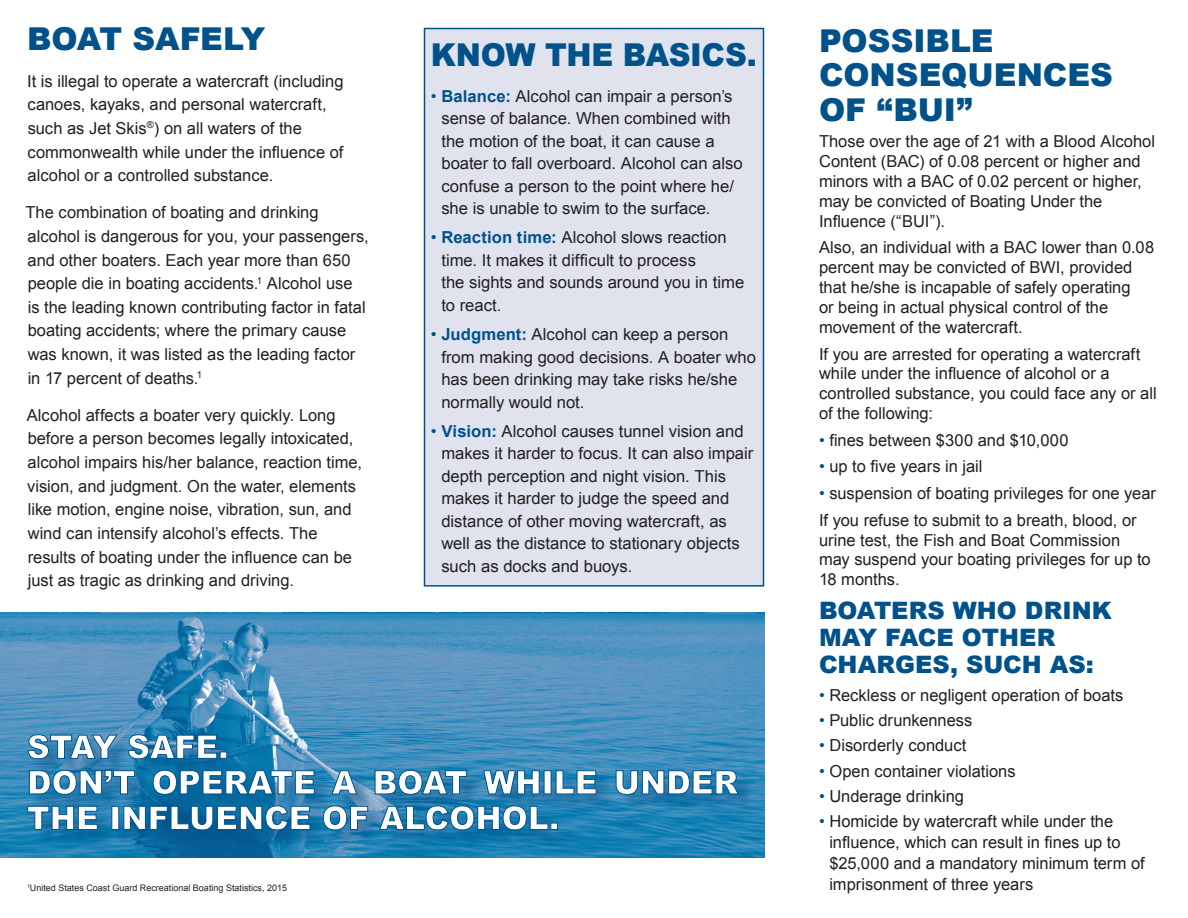
<style>
.page{position:relative;width:1188px;height:918px;background:#fff}
.page>*{position:absolute;margin:0;border:0;box-sizing:border-box;transform-origin:0 0}
.BODY_COPY{font:900 31.5px/34.5px "Arial";letter-spacing:-.005em;color:#01518a}
.BODY_COPY-2{font:900 31.5px "Arial";letter-spacing:-.005em;color:#01518a;scale:.96 1}
.BODY_COPY-3{font:900 24px/27px "Arial";color:#01518a}
.BODY_COPY-4{font:16.5px/22.5px "Arial";color:#231f20}
.t1{font:9px "Arial";color:#231f20}
.s1{color:#01518a}
.s2{font-weight:700;color:#01518a}
</style>
<div class="page">
<img style="left:0;top:612px;width:765px;height:245px">
<div style="left:424px;top:28px;width:340px;height:559px;background:#e0e3ee;border:2px solid #01518a"></div>
<div style="left:30px;top:737px;width:726px;height:112px;background:#01518a;opacity:.5"></div>
<svg style="left:27px;top:805px;width:531px;height:26px"></svg>
<svg style="left:29px;top:770px;width:710px;height:25px"></svg>
<svg style="left:27px;top:734px;width:201px;height:26px"></svg>
<p class="BODY_COPY" style="left:27px;top:20px;width:240px">BOAT SAFELY</p>
<p class="BODY_COPY-4" style="left:27px;top:69px;width:318px;line-height:23.5px">It is illegal to operate a watercraft (including canoes, kayaks, and personal watercraft, such as Jet Skis<sup>®</sup>) on all waters of the commonwealth while under the influence of alcohol or a controlled substance.</p>
<p class="BODY_COPY-4" style="left:26px;top:201px;width:345px;line-height:23.7px">The combination of boating and drinking alcohol is dangerous for you, your passengers, and other boaters. Each year more than 650 people die in boating accidents.<sup>1</sup> Alcohol use<br>is the leading known contributing factor in fatal boating accidents; where the primary cause was known, it was listed as the leading factor in 17 percent of deaths.<sup>1</sup></p>
<p class="BODY_COPY-4" style="left:27px;top:403px;width:337px;line-height:23.7px">Alcohol affects a boater very quickly. Long before a person becomes legally intoxicated, alcohol impairs his/her balance, reaction time, vision, and judgment. On the water, elements like motion, engine noise, vibration, sun, and wind can intensify alcohol’s effects. The results of boating under the influence can be just as tragic as drinking and driving.</p>
<p class="t1" style="left:27px;top:882px;width:262px"><sup>1</sup>United States Coast Guard Recreational Boating Statistics, 2015</p>
<p class="BODY_COPY-2" style="left:431px;top:31px;width:341px">KNOW THE BASICS.</p>
<p class="BODY_COPY-4" style="left:441px;top:85px;width:303px;text-indent:-10px"><span class="s1">•</span> <span class="s2">Balance:</span> Alcohol can impair a person’s sense of balance. When combined with the motion of the boat, it can cause a boater to fall overboard. Alcohol can also confuse a person to the point where he/ she is unable to swim to the surface.</p>
<p class="BODY_COPY-4" style="left:441px;top:226px;width:304px;text-indent:-10px"><span class="s1">•</span> <span class="s2">Reaction time:</span> Alcohol slows reaction time. It makes it difficult to process<br>the sights and sounds around you in time to react.</p>
<p class="BODY_COPY-4" style="left:441px;top:323px;width:316px;text-indent:-10px"><span class="s1">•</span> <span class="s2">Judgment:</span> Alcohol can keep a person from making good decisions. A boater who has been drinking may take risks he/she normally would not.</p>
<p class="BODY_COPY-4" style="left:441px;top:420px;width:313px;text-indent:-10px"><span class="s1">•</span> <span class="s2">Vision:</span> Alcohol causes tunnel vision and makes it harder to focus. It can also impair depth perception and night vision. This makes it harder to judge the speed and distance of other moving watercraft, as well as the distance to stationary objects such as docks and buoys.</p>
<p class="BODY_COPY" style="left:819px;top:22px;width:295px">POSSIBLE<br>CONSEQUENCES<br>OF “BUI”</p>
<p class="BODY_COPY-4" style="left:819px;top:132px;width:338px;line-height:19.8px">Those over the age of 21 with a Blood Alcohol Content (BAC) of 0.08 percent or higher and minors with a BAC of 0.02 percent or higher, may be convicted of Boating Under the Influence (“BUI”).</p>
<p class="BODY_COPY-4" style="left:819px;top:238px;width:337px;line-height:19.8px">Also, an individual with a BAC lower than 0.08 percent may be convicted of BWI, provided that he/she is incapable of safely operating<br>or being in actual physical control of the movement of the watercraft.</p>
<p class="BODY_COPY-4" style="left:819px;top:344px;width:339px;line-height:19.8px">If you are arrested for operating a watercraft while under the influence of alcohol or a controlled substance, you could face any or all of the following:</p>
<p class="BODY_COPY-4" style="left:819px;top:429px;width:251px"><span class="s1">•</span> fines between $300 and $10,000</p>
<p class="BODY_COPY-4" style="left:819px;top:456px;width:165px"><span class="s1">•</span> up to five years in jail</p>
<p class="BODY_COPY-4" style="left:819px;top:482px;width:339px"><span class="s1">•</span> suspension of boating privileges for one year</p>
<p class="BODY_COPY-4" style="left:819px;top:510px;width:333px;line-height:20px">If you refuse to submit to a breath, blood, or urine test, the Fish and Boat Commission may suspend your boating privileges for up to 18 months.</p>
<p class="BODY_COPY-3" style="left:819px;top:596px;width:294px">BOATERS WHO DRINK<br>MAY FACE OTHER<br>CHARGES, SUCH AS:</p>
<p class="BODY_COPY-4" style="left:819px;top:684px;width:306px"><span class="s1">•</span> Reckless or negligent operation of boats</p>
<p class="BODY_COPY-4" style="left:819px;top:709px;width:155px"><span class="s1">•</span> Public drunkenness</p>
<p class="BODY_COPY-4" style="left:819px;top:735px;width:149px"><span class="s1">•</span> Disorderly conduct</p>
<p class="BODY_COPY-4" style="left:819px;top:760px;width:198px"><span class="s1">•</span> Open container violations</p>
<p class="BODY_COPY-4" style="left:819px;top:785px;width:147px"><span class="s1">•</span> Underage drinking</p>
<p class="BODY_COPY-4" style="left:829px;top:811px;width:317px;line-height:21px;text-indent:-10px"><span class="s1">•</span> Homicide by watercraft while under the influence, which can result in fines up to $25,000 and a mandatory minimum term of imprisonment of three years</p>
</div>
